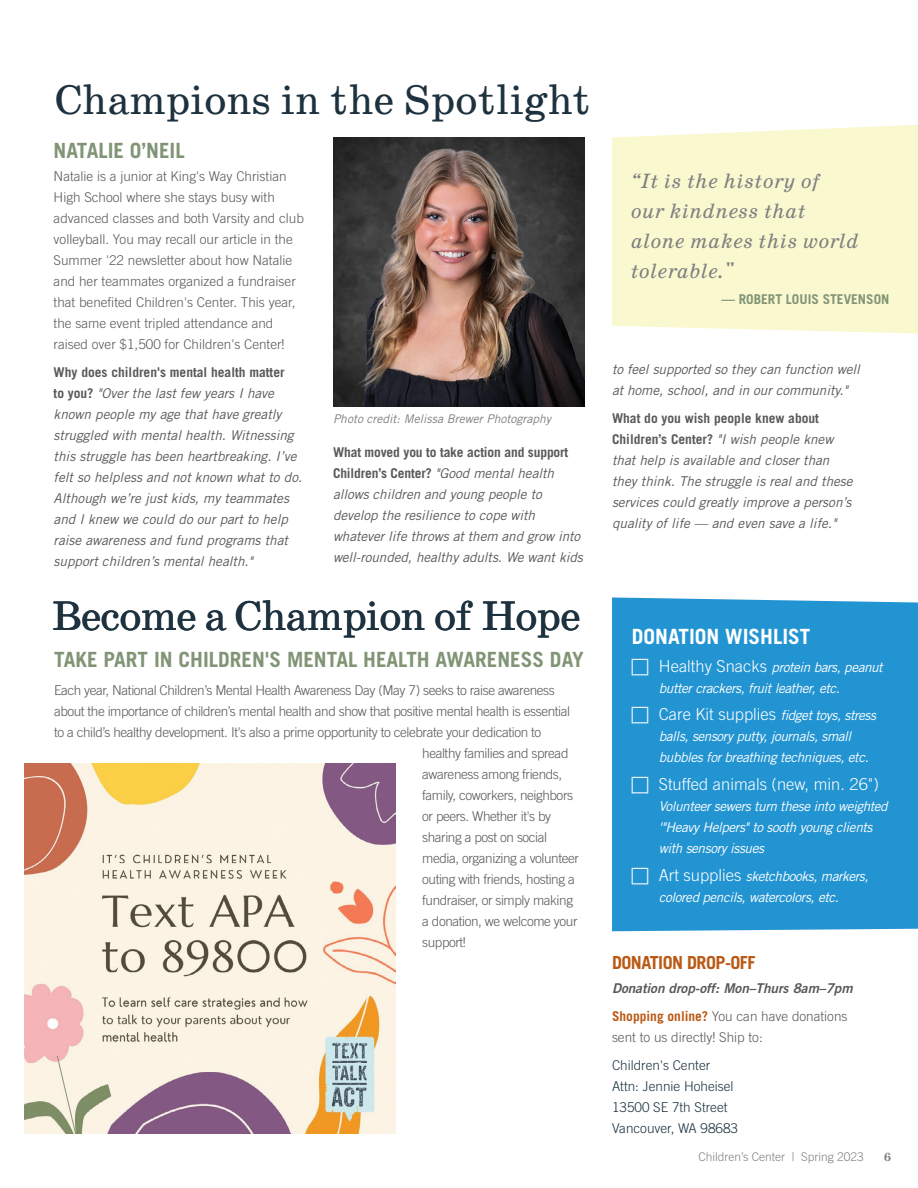
<style>
.page{position:relative;width:918px;height:1188px;background:#fff}
.page>*{position:absolute;margin:0;border:0;box-sizing:border-box;transform-origin:0 0}
.t1{font:42px "School";letter-spacing:-.01em;color:#1d313e}
.t2{font:italic 21px/30px "School";letter-spacing:.01em;color:#7f8080}
.t3{font:700 21px "Trade Gothic LT Std";color:#819576}
.t4{font:700 18px "Trade Gothic LT Std";letter-spacing:-.03em;color:#b95915}
.t5{font:300 16.5px "Trade Gothic LT Std";color:#fff}
.t6{font:italic 13.5px/21px "Trade Gothic LT Std";color:#58595b}
.t7{font:300 13.5px "Trade Gothic LT Std";letter-spacing:-.03em;color:#58595b}
.t8{font:300 13.5px/21px "Trade Gothic LT Std";color:#58595b}
.t9{font:italic 13.5px/21px "Trade Gothic LT Std";letter-spacing:-.03em;color:#fff}
.t10{font:300 13.5px/21px "Trade Gothic LT Std";color:#1c323e}
.t11{font:13.5px "Trade Gothic LT Std Bd 2 Obl";color:#58595b}
.t12{font:700 13.5px "Trade Gothic LT Std";color:#819576}
.t13{font:italic 12px "Trade Gothic LT Std";color:#7f8080}
.t14{font:300 12px "Trade Gothic LT Std";color:#7f8080}
.t15{font:700 12px "School";color:#7f8080}
.s1{font-weight:700;font-style:normal}
.s2{font-weight:300;font-style:normal;font-size:16.5px}
.s3{font-weight:700;color:#b95915}
</style>
<div class="page">
<div style="left:612px;top:125px;width:306px;height:208px;background:#faf8cf"></div>
<img style="left:333px;top:137px;width:252px;height:269px">
<div style="left:612px;top:597px;width:306px;height:334px;background:#2394d2"></div>
<img style="left:24px;top:764px;width:371px;height:370px">
<svg style="left:632px;top:658px;width:16px;height:17px"></svg>
<svg style="left:632px;top:707px;width:16px;height:17px"></svg>
<svg style="left:632px;top:777px;width:16px;height:16px"></svg>
<svg style="left:632px;top:867px;width:16px;height:17px"></svg>
<h1 class="t1" style="left:55px;top:75px;width:537px">Champions in the Spotlight</h1>
<h2 class="t3" style="left:54px;top:137px;width:133px">NATALIE O’NEIL</h2>
<p class="t8" style="left:54px;top:166px;width:252px">Natalie is a junior at King's Way Christian High School where she stays busy with advanced classes and both Varsity and club volleyball. You may recall our article in the Summer '22 newsletter about how Natalie and her teammates organized a fundraiser that benefited Children's Center. This year, the same event tripled attendance and raised over $1,500 for Children's Center!</p>
<p class="t6" style="left:54px;top:362px;width:250px"><span class="s1">Why does children's mental health matter<br>to you?</span> "Over the last few years I have known people my age that have greatly struggled with mental health. Witnessing this struggle has been heartbreaking. I’ve felt so helpless and not known what to do.<br>Although we’re just kids, my teammates and I knew we could do our part to help raise awareness and fund programs that support children’s mental health."</p>
<p class="t13" style="left:333px;top:412px;width:220px">Photo credit: Melissa Brewer Photography</p>
<p class="t6" style="left:333px;top:442px;width:251px"><span class="s1">What moved you to take action and support Children’s Center?</span> "Good mental health allows children and young people to develop the resilience to cope with whatever life throws at them and grow into well-rounded, healthy adults. We want kids</p>
<h2 class="t2" style="left:631px;top:167px;width:229px">“It is the history of<br>our kindness that alone makes this world tolerable."</h2>
<p class="t12" style="left:721px;top:291px;width:170px">— ROBERT LOUIS STEVENSON</p>
<p class="t6" style="left:612px;top:359px;width:250px">to feel supported so they can function well at home, school, and in our community."</p>
<p class="t6" style="left:612px;top:408px;width:242px"><span class="s1">What do you wish people knew about Children’s Center?</span> "I wish people knew that help is available and closer than they think. The struggle is real and these services could greatly improve a person’s quality of life — and even save a life."</p>
<h1 class="t1" style="left:52px;top:591px;width:760px">Become a Champion of Hope <sub>DONATION</sub> <sub>WISHLIST</sub></h1>
<p class="t9" style="left:659px;top:657px;width:225px"><span class="s2">Healthy Snacks</span> protein bars, peanut butter crackers, fruit leather, etc.</p>
<p class="t9" style="left:659px;top:705px;width:219px"><span class="s2">Care Kit supplies</span> fidget toys, stress balls, sensory putty, journals, small bubbles for breathing techniques, etc.</p>
<p class="t5" style="left:659px;top:774px;width:222px">Stuffed animals (new, min. 26")</p>
<p class="t9" style="left:659px;top:796px;width:230px">Volunteer sewers turn these into weighted '"Heavy Helpers" to sooth young clients with sensory issues</p>
<p class="t9" style="left:659px;top:866px;width:211px"><span class="s2">Art supplies</span> sketchbooks, markers, colored pencils, watercolors, etc.</p>
<h2 class="t3" style="left:54px;top:647px;width:531px">TAKE PART IN CHILDREN'S MENTAL HEALTH AWARENESS DAY</h2>
<p class="t7" style="left:54px;top:682px;width:502px">Each year, National Children’s Mental Health Awareness Day (May 7) seeks to raise awareness</p>
<p class="t7" style="left:54px;top:703px;width:518px">about the importance of children’s mental health and show that positive mental health is essential</p>
<p class="t7" style="left:54px;top:724px;width:489px">to a child’s healthy development. It's also a prime opportunity to celebrate your dedication to</p>
<p class="t7" style="left:422px;top:745px;width:148px">healthy families and spread</p>
<p class="t7" style="left:422px;top:766px;width:141px">awareness among friends,</p>
<p class="t7" style="left:422px;top:787px;width:152px">family, coworkers, neighbors</p>
<p class="t7" style="left:422px;top:808px;width:131px">or peers. Whether it's by</p>
<p class="t7" style="left:422px;top:829px;width:126px">sharing a post on social</p>
<p class="t7" style="left:422px;top:850px;width:158px">media, organizing a volunteer</p>
<p class="t7" style="left:422px;top:871px;width:154px">outing with friends, hosting a</p>
<p class="t7" style="left:422px;top:892px;width:152px">fundraiser, or simply making</p>
<p class="t7" style="left:422px;top:913px;width:157px">a donation, we welcome your</p>
<p class="t7" style="left:422px;top:934px;width:45px">support!</p>
<h3 class="t4" style="left:612px;top:952px;width:145px">DONATION DROP-OFF</h3>
<p class="t11" style="left:612px;top:980px;width:242px">Donation drop-off: Mon–Thurs 8am–7pm</p>
<p class="t8" style="left:612px;top:1005px;width:237px"><span class="s3">Shopping online?</span> You can have donations sent to us directly! Ship to:</p>
<p class="t10" style="left:612px;top:1054px;width:128px">Children's Center<br>Attn: Jennie Hoheisel<br>13500 SE 7th Street<br>Vancouver, WA 98683</p>
<p class="t14" style="left:698px;top:1150px;width:167px">Children’s Center | Spring 2023</p>
<p class="t15" style="left:884px;top:1150px;width:8px">6</p>
</div>
